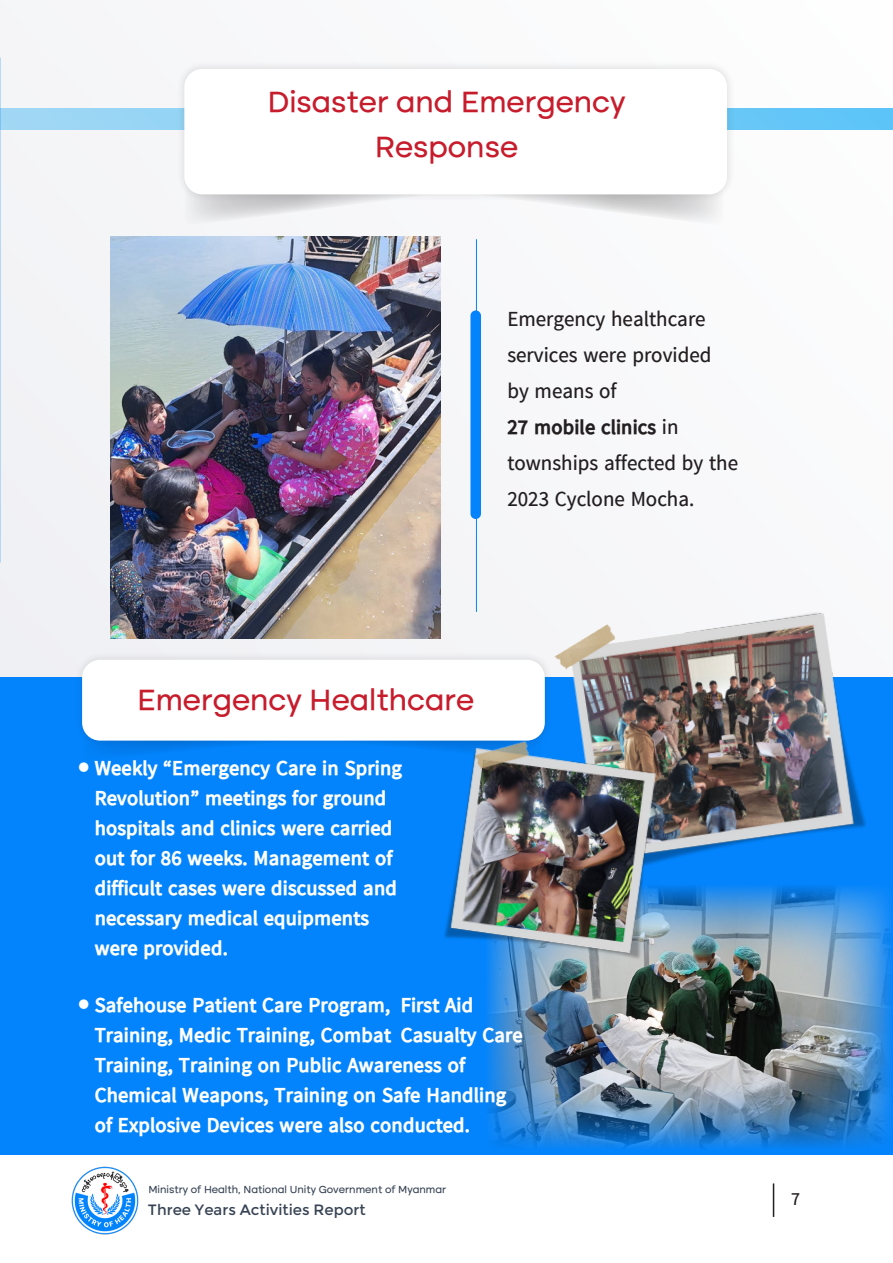
<style>
.page{position:relative;width:893px;height:1263px;background:#fff}
.page>*{position:absolute;margin:0;border:0;box-sizing:border-box;transform-origin:0 0}
.Body{font:700 30px "Z06 Walone";color:#c71c2c}
.Body-2{font:700 21px/30px "Pyidaungsu";color:#fff}
.Body-3{font:21px/36px "Pyidaungsu";color:#231f20}
.t1{font:18px "Pyidaungsu";color:#231f20}
.t2{font:15px "Myanmar Angoun";color:#374354}
.t3{font:700 10.5px "Z06 Walone";color:#374354}
.s1{font-weight:700}
.s2{font-family:"Minion Pro";font-weight:400;font-size:36px}
</style>
<div class="page">
<img style="left:71px;top:1167px;width:67px;height:67px">
<hr style="left:773px;top:1183px;width:1px;height:34px;background:#231f20">
<div style="left:0;top:0;width:893px;height:1155px;background:#f8f8fa"></div>
<div style="left:0;top:677px;width:893px;height:478px;background:#0384fc"></div>
<svg style="left:189px;top:203px;width:527px;height:18px"></svg>
<div style="left:176px;top:61px;width:560px;height:142px;background:#231f20;opacity:.15"></div>
<div style="left:184px;top:69px;width:543px;height:125px;background:#fff;border-radius:18px"></div>
<div style="left:470px;top:310px;width:11px;height:209px;background:#0384fc;border-radius:5px"></div>
<hr style="left:476px;top:239px;width:1px;height:373px;background:#0384fc">
<img style="left:110px;top:237px;width:330px;height:401px">
<svg style="left:101px;top:749px;width:73px;height:4px"></svg>
<div style="left:74px;top:651px;width:479px;height:98px;background:#231f20;opacity:.15"></div>
<div style="left:82px;top:660px;width:463px;height:81px;background:#fff;border-radius:18px"></div>
<img style="left:488px;top:890px;width:404px;height:259px">
<img style="left:549px;top:613px;width:328px;height:305px">
<img style="left:438px;top:724px;width:245px;height:259px">
<svg style="left:0;top:57px;width:1px;height:65px"></svg>
<p class="Body" style="left:268px;top:84px;width:359px">Disaster and Emergency</p>
<p class="Body" style="left:375px;top:129px;width:145px">Response</p>
<p class="Body-3" style="left:507px;top:300px;width:205px">Emergency healthcare services were provided</p>
<p class="Body-3" style="left:507px;top:372px;width:111px">by means of</p>
<p class="Body-3" style="left:507px;top:408px;width:232px"><span class="s1">27 mobile clinics</span> in townships affected by the<br>2023 Cyclone Mocha.</p>
<h1 class="Body" style="left:137px;top:682px;width:339px">Emergency Healthcare</h1>
<p class="Body-2" style="left:77px;top:753px;width:327px"><span class="s2">•</span> Weekly “Emergency Care in Spring</p>
<p class="Body-2" style="left:95px;top:783px;width:293px">Revolution” meetings for ground</p>
<p class="Body-2" style="left:95px;top:813px;width:299px">hospitals and clinics were carried</p>
<p class="Body-2" style="left:95px;top:843px;width:299px">out for 86 weeks. Management of</p>
<p class="Body-2" style="left:95px;top:873px;width:304px">difficult cases were discussed and</p>
<p class="Body-2" style="left:95px;top:903px;width:276px">necessary medical equipments</p>
<p class="Body-2" style="left:95px;top:933px;width:135px">were provided.</p>
<p class="Body-2" style="left:77px;top:990px;width:398px"><span class="s2">•</span> Safehouse Patient Care Program, First Aid</p>
<p class="Body-2" style="left:95px;top:1020px;width:430px">Training, Medic Training, Combat Casualty Care<br>Training, Training on Public Awareness of<br>Chemical Weapons, Training on Safe Handling</p>
<p class="Body-2" style="left:95px;top:1110px;width:377px">of Explosive Devices were also conducted.</p>
<p class="t3" style="left:148px;top:1183px;width:299px">Ministry of Health, National Unity Government of Myanmar</p>
<p class="t2" style="left:148px;top:1201px;width:219px">Three Years Activities Report</p>
<p class="t1" style="left:791px;top:1188px;width:10px">7</p>
</div>
